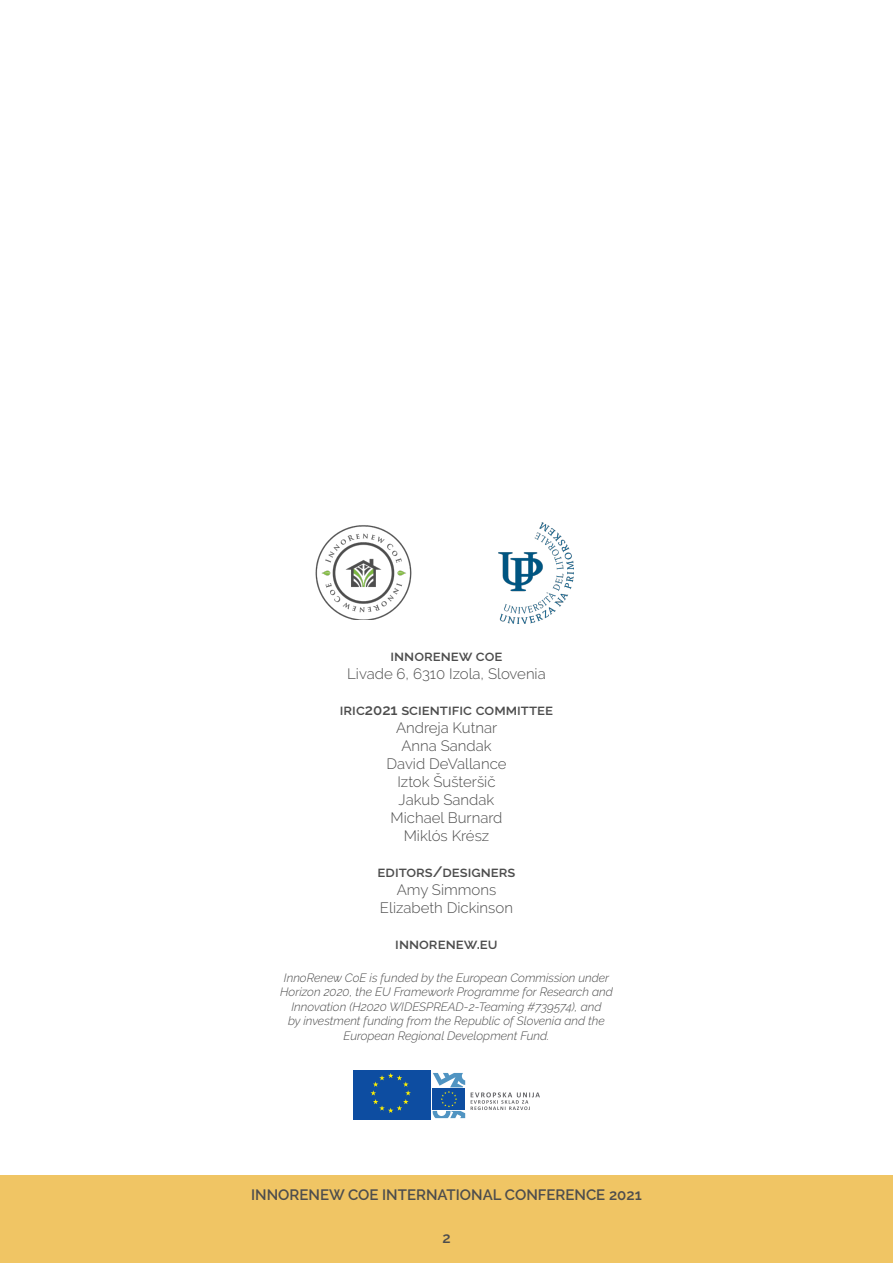
<style>
.page{position:relative;width:893px;height:1263px;background:#fff}
.page>*{position:absolute;margin:0;border:0;box-sizing:border-box;transform-origin:0 0}
.t1{font:300 15px/18px "Raleway";color:#4d4d4d;text-align:center}
.t2{font:600 15px "Raleway";color:#4d4d4d}
.t3{font:italic 300 12px/14.4px "Raleway";color:#4d4d4d;text-align:center}
</style>
<div class="page">
<div style="left:0;top:1176px;width:893px;height:87px;background:#f0c564"></div>
<div style="left:353px;top:1070px;width:78px;height:49px;background:#0d4da1"></div>
<svg style="left:371px;top:1073px;width:40px;height:40px"></svg>
<svg style="left:471px;top:1092px;width:69px;height:18px"></svg>
<svg style="left:433px;top:1073px;width:32px;height:45px"></svg>
<img style="left:315px;top:525px;width:97px;height:95px">
<img style="left:499px;top:523px;width:74px;height:101px">
<p class="t2" style="left:390px;top:647px;width:114px">innorenew coe</p>
<p class="t1" style="left:347px;top:664px;width:200px">Livade 6, 6310 Izola, Slovenia</p>
<p class="t2" style="left:340px;top:701px;width:215px">iric2021 scientific committee</p>
<p class="t1" style="left:386px;top:718px;width:122px">Andreja Kutnar<br>Anna Sandak<br>David DeVallance<br>Iztok Šušteršič<br>Jakub Sandak<br>Michael Burnard<br>Miklós Krész</p>
<p class="t2" style="left:378px;top:863px;width:139px">editors/designers</p>
<p class="t1" style="left:380px;top:880px;width:135px">Amy Simmons<br>Elizabeth Dickinson</p>
<p class="t2" style="left:395px;top:935px;width:104px">innorenew.eu</p>
<p class="t3" style="left:280px;top:970px;width:334px">InnoRenew CoE is funded by the European Commission under Horizon 2020, the EU Framework Programme for Research and Innovation (H2020 WIDESPREAD-2-Teaming #739574), and<br>by investment funding from the Republic of Slovenia and the European Regional Development Fund.</p>
<p class="t2" style="left:251px;top:1186px;width:392px">INNORENEW COE INTERNATIONAL CONFERENCE 2021</p>
<p class="t2" style="left:442px;top:1229px;width:10px">2</p>
</div>
